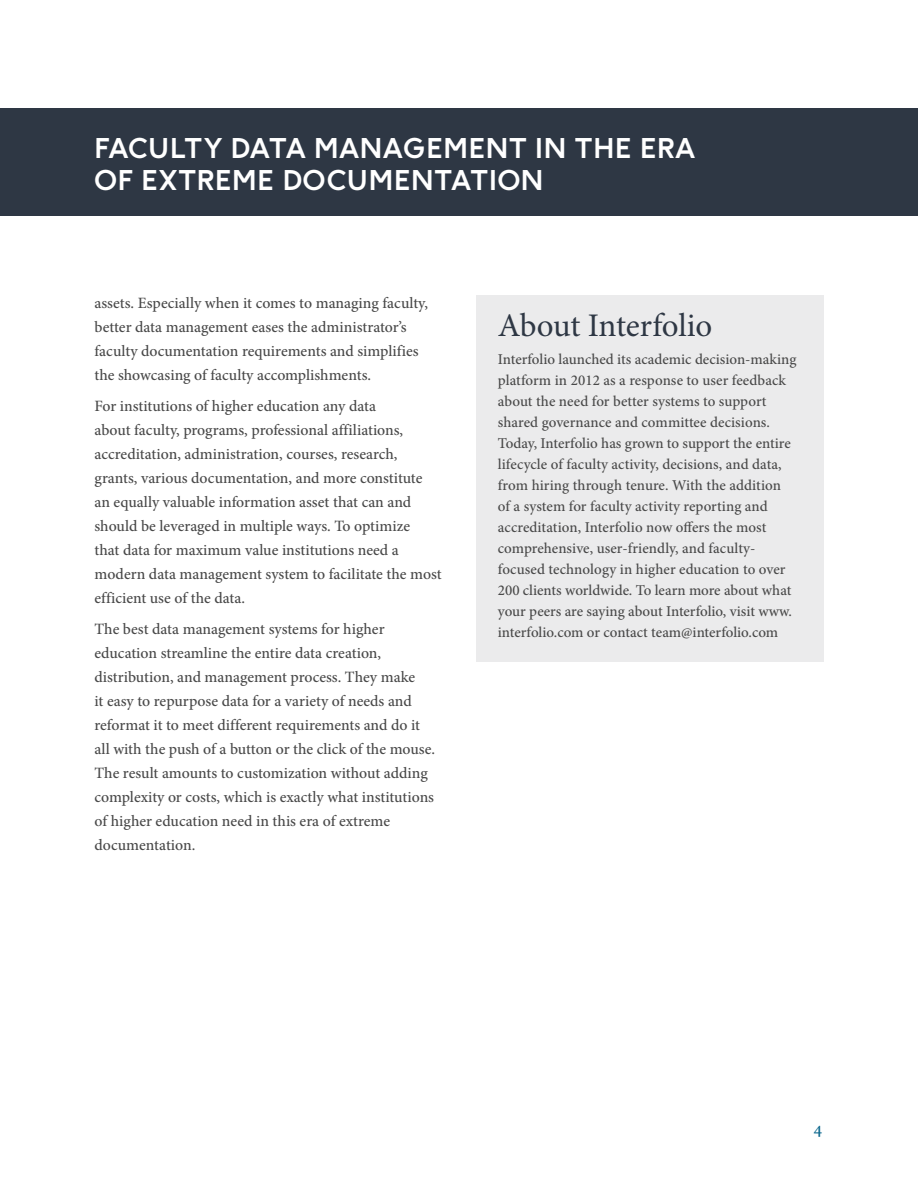
<style>
.page{position:relative;width:918px;height:1188px;background:#fff}
.page>*{position:absolute;margin:0;border:0;box-sizing:border-box;transform-origin:0 0}
.Blue_Header{font:33px "Minion Pro";letter-spacing:-.005em;color:#2e3744}
.t1{font:700 27px/31.5px "F37 Ginger";letter-spacing:.03em;color:#fff}
.t2{font:500 18px "Minion Pro";color:#0a668c}
.Paragraph_Style_2{font:500 15.75px/24px "Minion Pro";color:#494949}
.Paragraph{font:500 15px/21px "Minion Pro";color:#494949}
</style>
<div class="page">
<div style="left:0;top:108px;width:918px;height:108px;background:#2e3744"></div>
<div style="left:476px;top:296px;width:348px;height:366px;background:#ebebec"></div>
<h2 class="t1" style="left:95px;top:135px;width:602px">FACULTY DATA MANAGEMENT IN THE ERA<br>OF EXTREME DOCUMENTATION</h2>
<p class="Paragraph_Style_2" style="left:94px;top:291px;width:335px">assets. Especially when it comes to managing faculty, better data management eases the administrator’s faculty documentation requirements and simplifies the showcasing of faculty accomplishments.</p>
<p class="Paragraph_Style_2" style="left:94px;top:394px;width:349px">For institutions of higher education any data<br>about faculty, programs, professional affiliations, accreditation, administration, courses, research, grants, various documentation, and more constitute an equally valuable information asset that can and should be leveraged in multiple ways. To optimize<br>that data for maximum value institutions need a modern data management system to facilitate the most efficient use of the data.</p>
<p class="Paragraph_Style_2" style="left:94px;top:617px;width:342px">The best data management systems for higher education streamline the entire data creation, distribution, and management process. They make<br>it easy to repurpose data for a variety of needs and reformat it to meet different requirements and do it all with the push of a button or the click of the mouse.<br>The result amounts to customization without adding complexity or costs, which is exactly what institutions of higher education need in this era of extreme documentation.</p>
<p class="Blue_Header" style="left:498px;top:306px;width:216px">About Interfolio</p>
<p class="Paragraph" style="left:498px;top:349px;width:300px">Interfolio launched its academic decision-making platform in 2012 as a response to user feedback about the need for better systems to support shared governance and committee decisions.<br>Today, Interfolio has grown to support the entire lifecycle of faculty activity, decisions, and data, from hiring through tenure. With the addition of a system for faculty activity reporting and accreditation, Interfolio now offers the most comprehensive, user-friendly, and faculty&shy;focused technology in higher education to over 200 clients worldwide. To learn more about what your peers are saying about Interfolio, visit www. interfolio.com or contact team@interfolio.com</p>
<p class="t2" style="left:814px;top:1116px;width:10px">4</p>
</div>
